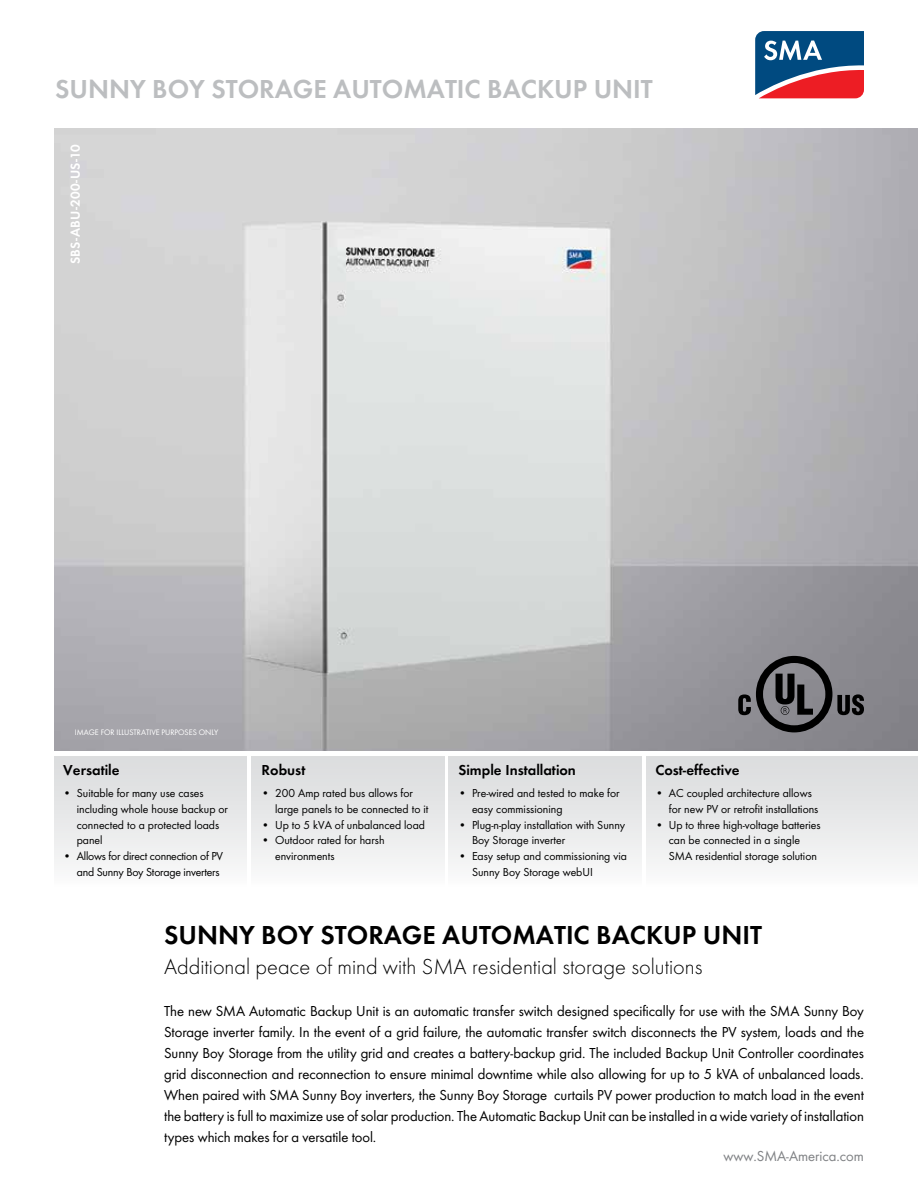
<style>
.page{position:relative;width:918px;height:1188px;background:#fff}
.page>*{position:absolute;margin:0;border:0;box-sizing:border-box;transform-origin:0 0}
.t1{font:600 27px "SMA Futura Global";color:#000}
.t2{font:600 27px "SMA Futura Global";color:#bcbec0}
.t3{font:22.5px "SMA Futura Global Light";color:#000}
.t4{font:15px/21px "SMA Futura Global";letter-spacing:-.005em;color:#000;text-align:justify}
.t5{font:600 15px "SMA Futura Global";color:#000}
.t6{font:15px "SMA Futura Global";color:#808285}
.t7{font:600 13.5px "SMA Futura Global";letter-spacing:.015em;color:#fff}
.t8{font:12px/15.8px "SMA Futura Global";color:#000}
.t9{font:12px/15.8px "SMA Futura Global";letter-spacing:-.02em;color:#000;text-align:right}
.t10{font:8.25px "SMA Futura Global";color:#fff}
</style>
<div class="page">
<div style="left:252px;top:752px;width:193px;height:135px;background:linear-gradient(to bottom,#d8dadb,#fafafa)"></div>
<div style="left:54px;top:752px;width:193px;height:135px;background:linear-gradient(to bottom,#d8dadb,#fafafa)"></div>
<div style="left:449px;top:752px;width:193px;height:135px;background:linear-gradient(to bottom,#d8dadb,#fafafa)"></div>
<div style="left:646px;top:752px;width:272px;height:135px;background:linear-gradient(to bottom,#d8dadb,#fafafa)"></div>
<img style="left:54px;top:129px;width:864px;height:622px">
<hr style="left:53px;top:751px;width:865px;height:4px;background:#fff">
<svg style="left:738px;top:656px;width:126px;height:76px;background:#636267"></svg>
<svg style="left:755px;top:31px;width:109px;height:67px;background:#655879"></svg>
<h1 class="t2" style="left:55px;top:73px;width:599px">SUNNY BOY STORAGE AUTOMATIC BACKUP UNIT</h1>
<p class="t7" style="left:67px;top:264px;width:122px;rotate:-90deg">SBS-ABU-200-US-10</p>
<p class="t10" style="left:75px;top:727px;width:145px">IMAGE FOR ILLUSTRATIVE PURPOSES ONLY</p>
<p class="t5" style="left:63px;top:761px;width:58px">Versatile</p>
<p class="t8" style="left:77px;top:785px;width:153px;text-indent:-14px">• Suitable for many use cases including whole house backup or connected to a protected loads panel</p>
<p class="t9" style="left:63px;top:848px;width:161px">• Allows for direct connection of PV and Sunny Boy Storage inverters</p>
<p class="t5" style="left:262px;top:761px;width:45px">Robust</p>
<p class="t8" style="left:275px;top:785px;width:155px;text-indent:-14px">• 200 Amp rated bus allows for large panels to be connected to it</p>
<p class="t8" style="left:262px;top:817px;width:165px">• Up to 5 kVA of unbalanced load</p>
<p class="t8" style="left:275px;top:832px;width:111px;text-indent:-14px">• Outdoor rated for harsh environments</p>
<p class="t5" style="left:459px;top:761px;width:119px">Simple Installation</p>
<p class="t8" style="left:472px;top:785px;width:149px;text-indent:-14px">• Pre-wired and tested to make for easy commissioning</p>
<p class="t8" style="left:472px;top:817px;width:155px;text-indent:-14px">• Plug-n-play installation with Sunny<br>Boy Storage inverter</p>
<p class="t8" style="left:472px;top:848px;width:156px;text-indent:-14px">• Easy setup and commissioning via<br>Sunny Boy Storage webUI</p>
<p class="t5" style="left:655px;top:761px;width:86px">Cost-effective</p>
<p class="t8" style="left:669px;top:785px;width:151px;text-indent:-14px">• AC coupled architecture allows for new PV or retrofit installations</p>
<p class="t8" style="left:669px;top:817px;width:153px;text-indent:-14px">• Up to three high-voltage batteries can be connected in a single<br>SMA residential storage solution</p>
<h1 class="t1" style="left:164px;top:919px;width:599px">SUNNY BOY STORAGE AUTOMATIC BACKUP UNIT</h1>
<h2 class="t3" style="left:164px;top:953px;width:540px">Additional peace of mind with SMA residential storage solutions</h2>
<p class="t4" style="left:164px;top:1001px;width:701px">The new SMA Automatic Backup Unit is an automatic transfer switch designed specifically for use with the SMA Sunny Boy Storage inverter family. In the event of a grid failure, the automatic transfer switch disconnects the PV system, loads and the Sunny Boy Storage from the utility grid and creates a battery-backup grid. The included Backup Unit Controller coordinates grid disconnection and reconnection to ensure minimal downtime while also allowing for up to 5 kVA of unbalanced loads.<br>When paired with SMA Sunny Boy inverters, the Sunny Boy Storage curtails PV power production to match load in the event the battery is full to maximize use of solar production. The Automatic Backup Unit can be installed in a wide variety of installation types which makes for a versatile tool.</p>
<p class="t6" style="left:723px;top:1147px;width:142px">www.SMA-America.com</p>
</div>
